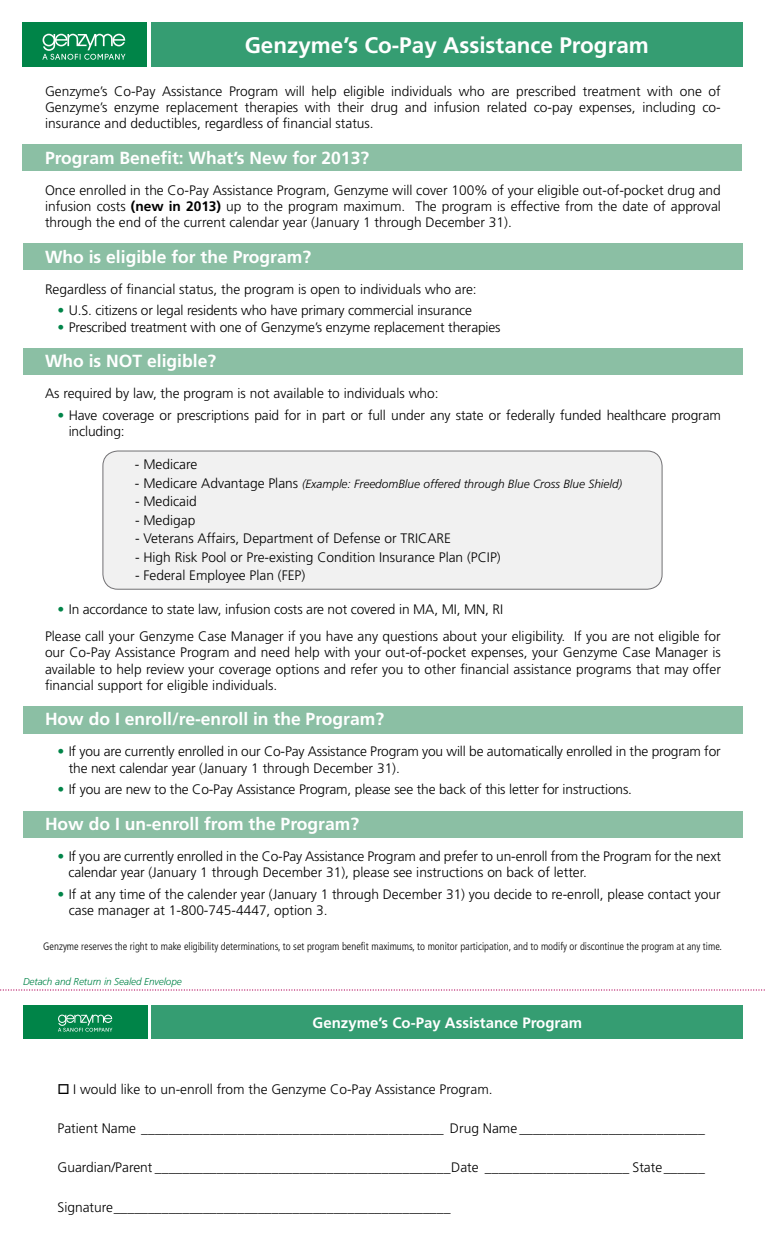
<style>
.page{position:relative;width:765px;height:1260px;background:#fff}
.page>*{position:absolute;margin:0;border:0;box-sizing:border-box;transform-origin:0 0}
.t1{font:700 22.5px "Frutiger LT Std";color:#fff}
.t2{font:700 17.5px "Frutiger LT Std";color:#fff}
.t3{font:700 15px "Frutiger LT Std";color:#fff}
.t4{font:300 13.75px/16.2px "Frutiger LT Std";color:#000}
.t5{font:italic 300 11.88px "Frutiger LT Std";color:#000}
.t6{font:300 condensed 10.75px "Frutiger LT Std";color:#000}
.t7{font:italic 300 10px "Frutiger LT Std";letter-spacing:-.01em;color:#008448}
.s1{font-weight:700}
.s2{color:#008448}
.s3{font-style:normal;font-size:13.75px}
</style>
<div class="page">
<div style="left:22px;top:22px;width:125px;height:45px;background:#008448"></div>
<svg style="left:42px;top:34px;width:83px;height:26px"></svg>
<div style="left:151px;top:22px;width:591px;height:45px;background:#359d72"></div>
<div style="left:23px;top:811px;width:719px;height:27px;background:#8bbfa4"></div>
<div style="left:22px;top:144px;width:720px;height:27px;background:#8bbfa4"></div>
<div style="left:23px;top:243px;width:720px;height:27px;background:#8bbfa4"></div>
<div style="left:23px;top:348px;width:719px;height:27px;background:#8bbfa4"></div>
<div style="left:23px;top:706px;width:719px;height:27px;background:#8bbfa4"></div>
<div style="left:103px;top:451px;width:559px;height:138px;background:#f1f1f1;border-radius:15px"></div>
<div style="left:103px;top:451px;width:559px;height:139px;border:1px solid #717073;border-radius:15px"></div>
<div style="left:23px;top:1005px;width:124px;height:34px;background:#008448"></div>
<svg style="left:58px;top:1015px;width:54px;height:17px"></svg>
<div style="left:152px;top:1005px;width:591px;height:34px;background:#359d72"></div>
<svg style="left:0;top:989px;width:765px;height:2px"></svg>
<h1 class="t1" style="left:245px;top:32px;width:406px">Genzyme’s Co-Pay Assistance Program</h1>
<p class="t4" style="left:45px;top:83px;width:677px;text-align:justify">Genzyme’s Co-Pay Assistance Program will help eligible individuals who are prescribed treatment with one of Genzyme’s enzyme replacement therapies with their drug and infusion related co-pay expenses, including co&shy;insurance and deductibles, regardless of financial status.</p>
<p class="t2" style="left:45px;top:147px;width:326px">Program Benefit: What’s New for 2013?</p>
<p class="t4" style="left:45px;top:182px;width:677px;text-align:justify">Once enrolled in the Co-Pay Assistance Program, Genzyme will cover 100% of your eligible out-of-pocket drug and infusion costs <span class="s1">(new in 2013)</span> up to the program maximum. The program is effective from the date of approval through the end of the current calendar year (January 1 through December 31).</p>
<p class="t2" style="left:45px;top:246px;width:268px">Who is eligible for the Program?</p>
<p class="t4" style="left:45px;top:281px;width:433px">Regardless of financial status, the program is open to individuals who are:</p>
<p class="t4" style="left:57px;top:303px;width:416px"><span class="s2">•</span> U.S. citizens or legal residents who have primary commercial insurance</p>
<p class="t4" style="left:57px;top:319px;width:445px"><span class="s2">•</span> Prescribed treatment with one of Genzyme’s enzyme replacement therapies</p>
<p class="t2" style="left:45px;top:351px;width:173px">Who is NOT eligible?</p>
<p class="t4" style="left:45px;top:385px;width:395px">As required by law, the program is not available to individuals who:</p>
<p class="t4" style="left:69px;top:407px;width:654px;text-indent:-11px"><span class="s2">•</span> Have coverage or prescriptions paid for in part or full under any state or federally funded healthcare program including:</p>
<p class="t4" style="left:135px;top:457px;width:64px">- Medicare</p>
<p class="t5" style="left:135px;top:477px;width:489px"><span class="s3">- Medicare Advantage Plans</span> (Example: FreedomBlue offered through Blue Cross Blue Shield)</p>
<p class="t4" style="left:135px;top:494px;width:63px">- Medicaid</p>
<p class="t4" style="left:135px;top:512px;width:62px">- Medigap</p>
<p class="t4" style="left:135px;top:531px;width:318px">- Veterans Affairs, Department of Defense or TRICARE</p>
<p class="t4" style="left:135px;top:549px;width:367px">- High Risk Pool or Pre-existing Condition Insurance Plan (PCIP)</p>
<p class="t4" style="left:135px;top:568px;width:172px">- Federal Employee Plan (FEP)</p>
<p class="t4" style="left:45px;top:595px;width:677px;line-height:27.5px;text-indent:12px"><span class="s2">•</span> In accordance to state law, infusion costs are not covered in MA, MI, MN, RI<br>Please call your Genzyme Case Manager if you have any questions about your eligibility. If you are not eligible for</p>
<p class="t4" style="left:45px;top:645px;width:677px;text-align:justify">our Co-Pay Assistance Program and need help with your out-of-pocket expenses, your Genzyme Case Manager is available to help review your coverage options and refer you to other financial assistance programs that may offer financial support for eligible individuals.</p>
<p class="t2" style="left:45px;top:709px;width:341px">How do I enroll/re-enroll in the Program?</p>
<p class="t4" style="left:69px;top:744px;width:654px;text-indent:-11px"><span class="s2">•</span> If you are currently enrolled in our Co-Pay Assistance Program you will be automatically enrolled in the program for the next calendar year (January 1 through December 31).</p>
<p class="t4" style="left:58px;top:782px;width:576px"><span class="s2">•</span> If you are new to the Co-Pay Assistance Program, please see the back of this letter for instructions.</p>
<p class="t2" style="left:45px;top:814px;width:316px">How do I un-enroll from the Program?</p>
<p class="t4" style="left:69px;top:848px;width:654px;text-indent:-11px"><span class="s2">•</span> If you are currently enrolled in the Co-Pay Assistance Program and prefer to un-enroll from the Program for the next calendar year (January 1 through December 31), please see instructions on back of letter.</p>
<p class="t4" style="left:69px;top:886px;width:654px;text-indent:-11px"><span class="s2">•</span> If at any time of the calender year (January 1 through December 31) you decide to re-enroll, please contact your case manager at 1-800-745-4447, option 3.</p>
<p class="t6" style="left:43px;top:940px;width:680px">Genzyme reserves the right to make eligibility determinations, to set program benefit maximums, to monitor participation, and to modify or discontinue the program at any time.</p>
<p class="t7" style="left:23px;top:976px;width:160px">Detach and Return in Sealed Envelope</p>
<p class="t3" style="left:313px;top:1014px;width:271px">Genzyme’s Co-Pay Assistance Program</p>
<p class="t4" style="left:58px;top:1082px;width:437px">□ I would like to un-enroll from the Genzyme Co-Pay Assistance Program.</p>
<p class="t4" style="left:58px;top:1120px;width:649px">Patient Name ____________________________________________ Drug Name ___________________________</p>
<p class="t4" style="left:57px;top:1160px;width:649px">Guardian/Parent ___________________________________________Date _____________________ State______</p>
<p class="t4" style="left:57px;top:1199px;width:395px">Signature_________________________________________________</p>
</div>
